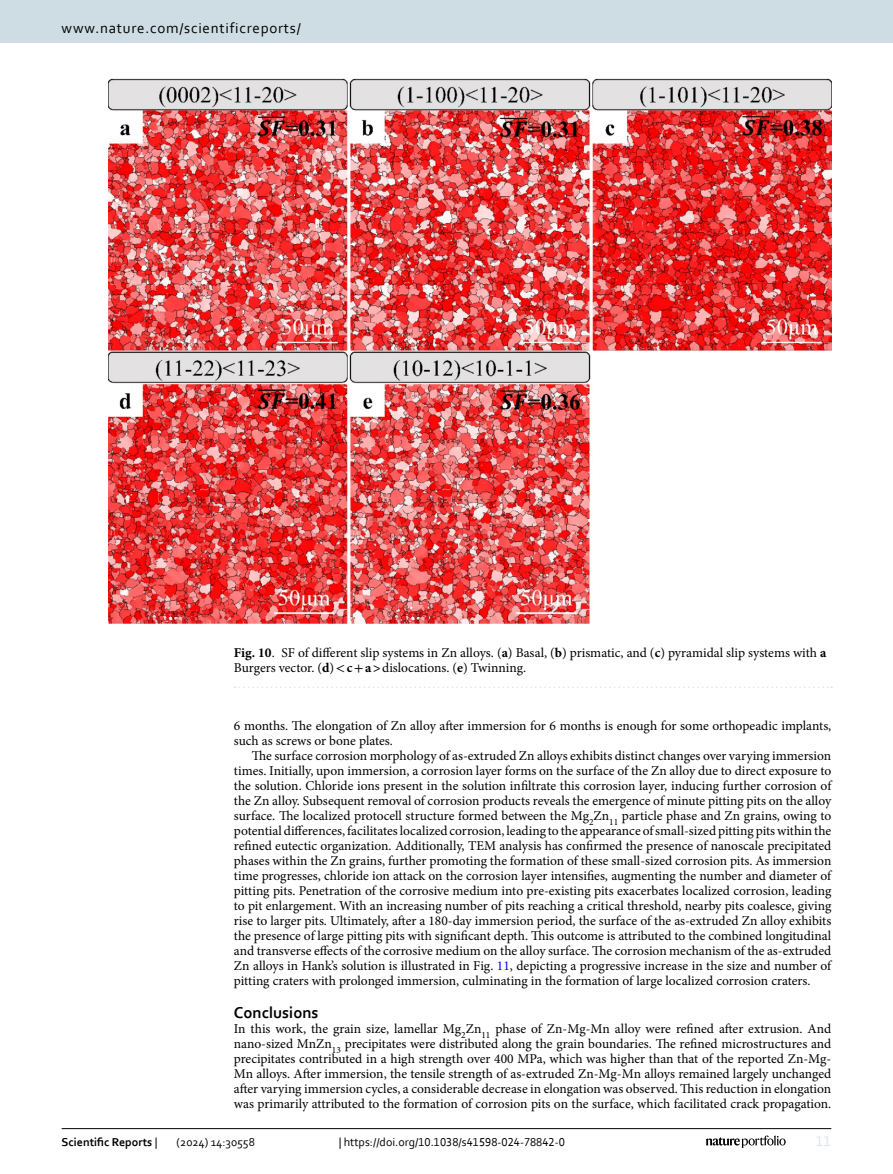
<style>
.page{position:relative;width:893px;height:1174px;background:#fff}
.page>*{position:absolute;margin:0;border:0;box-sizing:border-box;transform-origin:0 0}
.Head_1{font:700 16.5px "Corbel";color:#000}
.t1{font:15px "Corbel";letter-spacing:.05em;color:#000}
.t2{font:15px "Corbel";color:#d9e4eb}
.Body_Text_Indent{font:13.5px/15px "Minion Pro";letter-spacing:-.005em;color:#000}
.Body_Text{font:13.5px/15px "Minion Pro";color:#000;text-align:justify}
.Figure_Caption{font:13.5px/15px "Minion Pro";color:#000}
.t3{font:12px "Corbel";color:#000}
.t4{font:700 12px "Corbel";color:#000}
.s1{font-weight:700}
.s2{font-family:"STIX"}
.s3{color:#00f}
.s4{font-weight:400}
</style>
<div class="page">
<img style="left:108px;top:78px;width:723px;height:546px">
<svg style="left:235px;top:686px;width:597px;height:2px"></svg>
<hr style="left:62px;top:1128px;width:769px;height:1px;background:#000">
<svg style="left:706px;top:1135px;width:80px;height:12px"></svg>
<div style="left:0;top:0;width:893px;height:43px;background:#cedde4"></div>
<p class="t1" style="left:62px;top:18px;width:241px">www.nature.com/scientificreports/</p>
<p class="Figure_Caption" style="left:234px;top:645px;width:594px"><span class="s1">Fig. 10</span>. SF of different slip systems in Zn alloys. (<span class="s1">a</span>) Basal, (<span class="s1">b</span>) prismatic, and (<span class="s1">c</span>) pyramidal slip systems with <span class="s1">a<br></span>Burgers vector. (<span class="s1">d</span>)<span class="s2">&lt;</span><span class="s1">c</span><span class="s2">+</span><span class="s1">a&gt;</span>dislocations. (<span class="s1">e</span>) Twinning.</p>
<p class="Body_Text_Indent" style="left:234px;top:718px;width:599px">6 months. The elongation of Zn alloy after immersion for 6 months is enough for some orthopeadic implants, such as screws or bone plates.</p>
<p class="Body_Text_Indent" style="left:234px;top:748px;width:599px;text-align:justify;text-indent:18px">The surface corrosion morphology of as-extruded Zn alloys exhibits distinct changes over varying immersion times. Initially, upon immersion, a corrosion layer forms on the surface of the Zn alloy due to direct exposure to the solution. Chloride ions present in the solution infiltrate this corrosion layer, inducing further corrosion of the Zn alloy. Subsequent removal of corrosion products reveals the emergence of minute pitting pits on the alloy surface. The localized protocell structure formed between the Mg<sub>2</sub>Zn<sub>11</sub> particle phase and Zn grains, owing to potential differences, facilitates localized corrosion, leading to the appearance of small-sized pitting pits within the refined eutectic organization. Additionally, TEM analysis has confirmed the presence of nanoscale precipitated phases within the Zn grains, further promoting the formation of these small-sized corrosion pits. As immersion time progresses, chloride ion attack on the corrosion layer intensifies, augmenting the number and diameter of pitting pits. Penetration of the corrosive medium into pre-existing pits exacerbates localized corrosion, leading to pit enlargement. With an increasing number of pits reaching a critical threshold, nearby pits coalesce, giving rise to larger pits. Ultimately, after a 180-day immersion period, the surface of the as-extruded Zn alloy exhibits the presence of large pitting pits with significant depth. This outcome is attributed to the combined longitudinal and transverse effects of the corrosive medium on the alloy surface. The corrosion mechanism of the as-extruded Zn alloys in Hank’s solution is illustrated in Fig. <span class="s3">11</span>, depicting a progressive increase in the size and number of pitting craters with prolonged immersion, culminating in the formation of large localized corrosion craters.</p>
<p class="Head_1" style="left:234px;top:1002px;width:86px">Conclusions</p>
<p class="Body_Text" style="left:234px;top:1021px;width:599px">In this work, the grain size, lamellar Mg<sub>2</sub>Zn<sub>11</sub> phase of Zn-Mg-Mn alloy were refined after extrusion. And nano-sized MnZn<sub>13</sub> precipitates were distributed along the grain boundaries. The refined microstructures and precipitates contributed in a high strength over 400 MPa, which was higher than that of the reported Zn-Mg-Mn alloys. After immersion, the tensile strength of as-extruded Zn-Mg-Mn alloys remained largely unchanged after varying immersion cycles, a considerable decrease in elongation was observed. This reduction in elongation was primarily attributed to the formation of corrosion pits on the surface, which facilitated crack propagation.</p>
<p class="t4" style="left:62px;top:1134px;width:97px">Scientific Reports <span class="s4">|</span></p>
<p class="t3" style="left:177px;top:1134px;width:80px">(2024) 14:30558</p>
<p class="t3" style="left:339px;top:1134px;width:228px">| https://doi.org/10.1038/s41598-024-78842-0</p>
<p class="t2" style="left:816px;top:1132px;width:17px">11</p>
</div>
